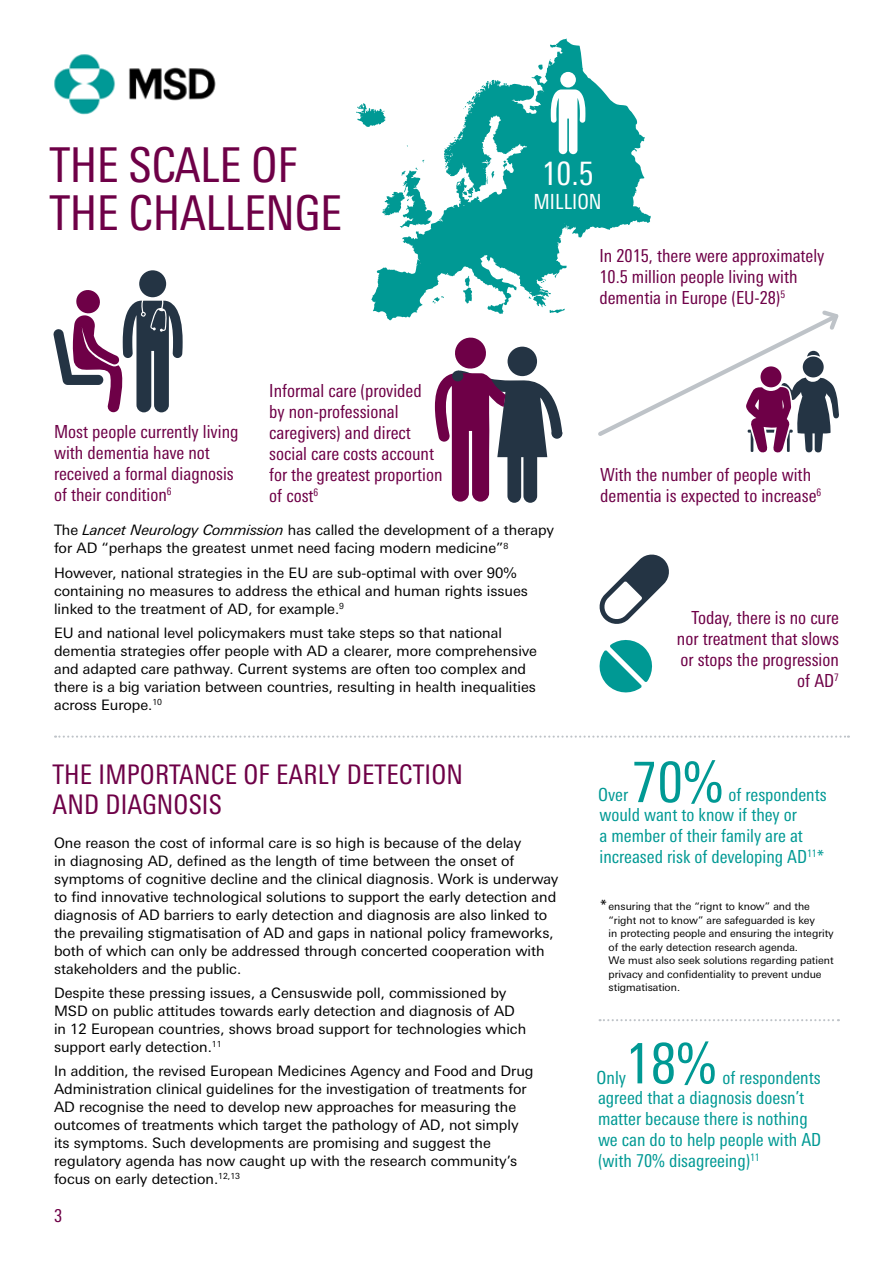
<style>
.page{position:relative;width:893px;height:1263px;background:#fff}
.page>*{position:absolute;margin:0;border:0;box-sizing:border-box;transform-origin:0 0}
.t1{font:condensed 56.7px "Linotype Univers";color:#009994}
.t2{font:condensed 48px/48px "Linotype Univers";letter-spacing:-.01em;color:#6e0047}
.t3{font:condensed 32.7px "Linotype Univers";color:#fff}
.t4{font:condensed 27px/30px "Linotype Univers";letter-spacing:.005em;color:#6e0047}
.t5{font:condensed 20.85px "Linotype Univers";color:#fff}
.t6{font:condensed 18px/21px "Linotype Univers";color:#6e0047}
.t7{font:condensed 18px/21px "Linotype Univers";color:#009994}
.t8{font:14.4px/18px "Linotype Univers Basic";color:#000}
.t9{font:10.5px/13.5px "Linotype Univers Basic";color:#000}
.s1{font-style:italic}
.s2{font-size:14.4px}
</style>
<div class="page">
<img style="left:54px;top:54px;width:162px;height:61px">
<svg style="left:600px;top:1019px;width:239px;height:2px"></svg>
<svg style="left:371px;top:39px;width:280px;height:281px"></svg>
<svg style="left:356px;top:103px;width:29px;height:24px"></svg>
<svg style="left:487px;top:303px;width:17px;height:11px"></svg>
<svg style="left:463px;top:276px;width:9px;height:28px"></svg>
<svg style="left:550px;top:309px;width:15px;height:4px"></svg>
<svg style="left:538px;top:65px;width:5px;height:5px"></svg>
<svg style="left:550px;top:45px;width:6px;height:3px"></svg>
<svg style="left:486px;top:171px;width:8px;height:13px"></svg>
<svg style="left:503px;top:160px;width:4px;height:9px"></svg>
<svg style="left:382px;top:160px;width:50px;height:68px"></svg>
<svg style="left:433px;top:296px;width:11px;height:7px"></svg>
<svg style="left:467px;top:187px;width:8px;height:12px"></svg>
<svg style="left:463px;top:85px;width:21px;height:24px"></svg>
<svg style="left:577px;top:206px;width:25px;height:24px"></svg>
<svg style="left:551px;top:89px;width:34px;height:65px"></svg>
<div style="left:560px;top:72px;width:16px;height:16px;background:#fff;border-radius:50%"></div>
<div style="left:139px;top:270px;width:27px;height:27px;background:#243444;border-radius:50%"></div>
<svg style="left:53px;top:288px;width:130px;height:124px"></svg>
<svg style="left:435px;top:337px;width:127px;height:166px"></svg>
<div style="left:452px;top:371px;width:11px;height:10px;background:#243444;border-radius:50%"></div>
<div style="left:552px;top:428px;width:10px;height:11px;background:#243444;border-radius:50%"></div>
<svg style="left:594px;top:307px;width:245px;height:146px"></svg>
<svg style="left:55px;top:735px;width:794px;height:3px"></svg>
<svg style="left:599px;top:554px;width:70px;height:70px"></svg>
<svg style="left:599px;top:640px;width:53px;height:53px"></svg>
<h2 class="t2" style="left:50px;top:141px;width:288px">the scale of the challen ge</h2>
<h3 class="t3" style="left:542px;top:154px;width:53px">10.5</h3>
<h3 class="t5" style="left:534px;top:189px;width:66px">Million</h3>
<p class="t6" style="left:599px;top:245px;width:226px">I n 2015, there were approximately<br>10.5 million people living with dementia in Europe (EU-28)<sup>5</sup></p>
<p class="t6" style="left:269px;top:380px;width:175px">I nformal care (provided<br>by non-professional caregivers) and direct social care costs account for the greatest proportion of cost<sup>6</sup></p>
<p class="t6" style="left:54px;top:421px;width:186px">M ost people currently living with dementia have not received a formal diagnosis of their condition<sup>6</sup></p>
<p class="t8" style="left:54px;top:521px;width:501px">The <span class="s1">Lancet Neurology Commission</span> has called the development of a therapy for AD “perhaps the greatest unmet need facing modern medicine”<sup>8</sup></p>
<p class="t8" style="left:54px;top:563px;width:475px">However, national strategies in the EU are sub-optimal with over 90% containing no measures to address the ethical and human rights issues linked to the treatment of AD, for example.<sup>9</sup></p>
<p class="t8" style="left:54px;top:623px;width:485px">EU and national level policymakers must take steps so that national dementia strategies offer people with AD a clearer, more comprehensive and adapted care pathway. Current systems are often too complex and there is a big variation between countries, resulting in health inequalities across Europe.<sup>10</sup></p>
<h3 class="t4" style="left:52px;top:759px;width:408px">The importan ce of ear ly detection and</h3>
<h3 class="t4" style="left:106px;top:789px;width:118px">diagnosis</h3>
<p class="t8" style="left:54px;top:834px;width:506px">One reason the cost of informal care is so high is because of the delay<br>in diagnosing AD, defined as the length of time between the onset of symptoms of cognitive decline and the clinical diagnosis. Work is underway to find innovative technological solutions to support the early detection and diagnosis of AD barriers to early detection and diagnosis are also linked to the prevailing stigmatisation of AD and gaps in national policy frameworks, both of which can only be addressed through concerted cooperation with stakeholders and the public.</p>
<p class="t8" style="left:54px;top:984px;width:474px">Despite these pressing issues, a Censuswide poll, commissioned by MSD on public attitudes towards early detection and diagnosis of AD in 12 European countries, shows broad support for technologies which support early detection.<sup>11</sup></p>
<p class="t8" style="left:54px;top:1062px;width:481px">In addition, the revised European Medicines Agency and Food and Drug Administration clinical guidelines for the investigation of treatments for AD recognise the need to develop new approaches for measuring the outcomes of treatments which target the pathology of AD, not simply its symptoms. Such developments are promising and suggest the regulatory agenda has now caught up with the research community’s focus on early detection.<sup>12,13</sup></p>
<p class="t6" style="left:54px;top:1205px;width:10px">3</p>
<p class="t6" style="left:600px;top:464px;width:223px">With the number of people with dementia is expected to increase<sup>6</sup></p>
<p class="t6" style="left:677px;top:607px;width:163px;text-align:right">Today, there is no cure nor treatment that slows or stops the progression of AD<sup>7</sup></p>
<h1 class="t1" style="left:632px;top:749px;width:93px">70%</h1>
<p class="t7" style="left:598px;top:784px;width:32px">Over</p>
<p class="t7" style="left:728px;top:784px;width:100px">of respondents</p>
<p class="t7" style="left:600px;top:804px;width:226px">would want to know if they or<br>a member of their family are at increased risk of developing AD<sup>11</sup>*</p>
<p class="t9" style="left:609px;top:899px;width:227px;text-indent:-9px"><span class="s2">*</span>ensuring that the “rignt to know” and the “right not to know” are safeguarded is key<br>in protecting people and ensuring the integrity of the early detection research agenda.<br>We must also seek solutions regarding patient privacy and confidentiality to prevent undue stigmatisation.</p>
<h1 class="t1" style="left:625px;top:1030px;width:93px">18%</h1>
<p class="t7" style="left:597px;top:1067px;width:31px">Only</p>
<p class="t7" style="left:722px;top:1067px;width:100px">of respondents</p>
<p class="t7" style="left:598px;top:1087px;width:225px">agreed that a diagnosis doesn’t matter because there is nothing we can do to help people with AD (with 70% disagreeing)<sup>11</sup></p>
</div>
